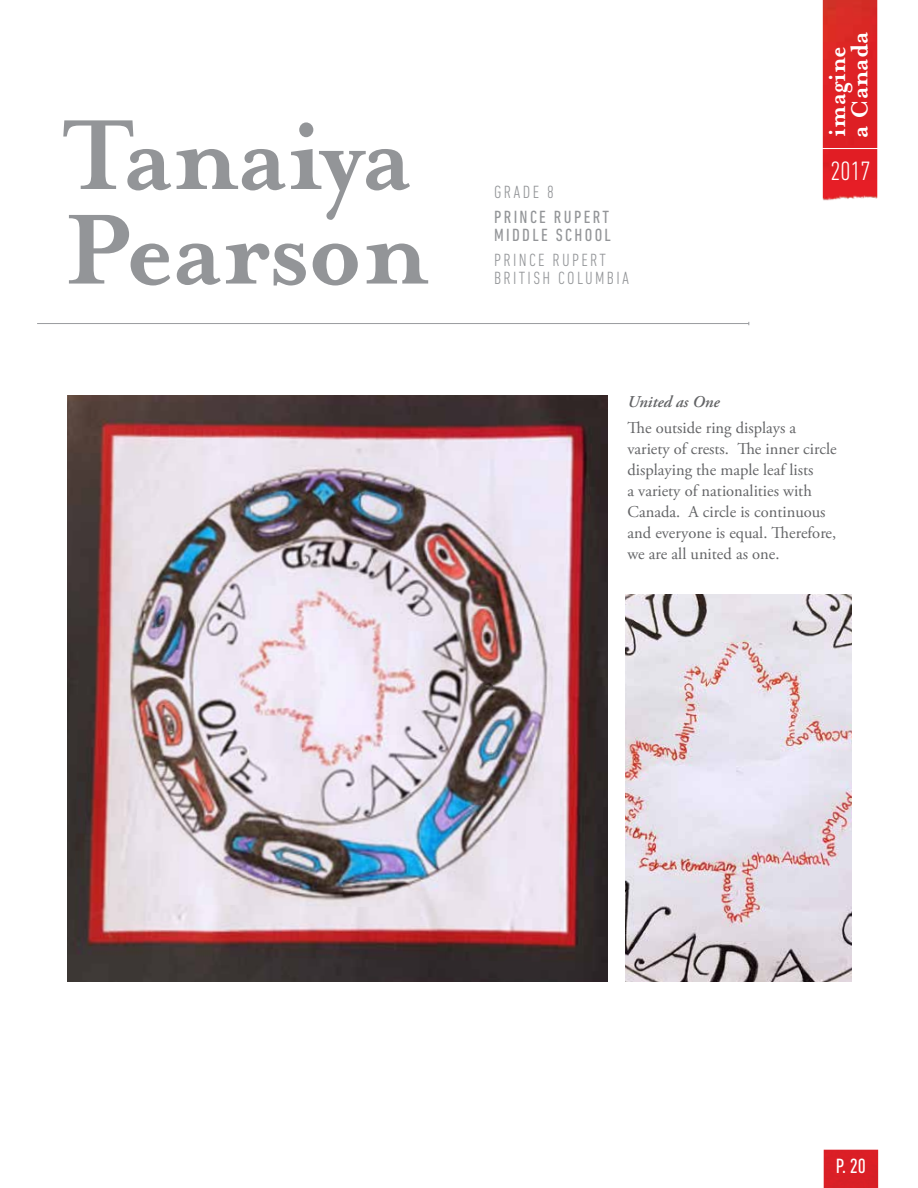
<style>
.page{position:relative;width:918px;height:1188px;background:#fff}
.page>*{position:absolute;margin:0;border:0;box-sizing:border-box;transform-origin:0 0}
.t1{font:700 114.3px/94.5px "Mrs Eaves";letter-spacing:-.01em;color:#939598}
.t2{font:700 27.9px "Mrs Eaves";letter-spacing:.01em;color:#fff;scale:.94 1}
.t3{font:700 27.6px "Mrs Eaves";color:#fff}
.t4{font:300 condensed 27px "DIN Next LT Pro";color:#fff}
.t5{font:condensed 21px "DIN Next LT Pro";color:#fff}
.t6{font:300 condensed 18px/18px "DIN Next LT Pro";letter-spacing:.13em;color:#939598}
.t7{font:condensed 18px/18px "DIN Next LT Pro";letter-spacing:.13em;color:#939598}
.t8{font:16.5px/21px "Adobe Garamond Pro";color:#636466}
.t9{font:italic 600 16.5px "Adobe Garamond Pro";color:#636466}
.s1{font-size:26.55px}
</style>
<div class="page">
<div style="left:824px;top:1150px;width:54px;height:38px;background:#da1f26"></div>
<img style="left:823px;top:0;width:54px;height:201px">
<hr style="left:802px;top:148px;width:84px;height:1px;background:#fff">
<hr style="left:37px;top:323px;width:712px;height:1px;background:#999b9e">
<img style="left:68px;top:395px;width:539px;height:587px">
<img style="left:626px;top:594px;width:225px;height:388px">
<h1 class="t1" style="left:62px;top:109px;width:368px">Tanaiya<br>Pearson</h1>
<h3 class="t3" style="left:843px;top:138px;width:108px;rotate:-90deg">a <span class="s1">C</span>anada</h3>
<h2 class="t2" style="left:821px;top:137px;width:98px;rotate:-90deg">imagine</h2>
<p class="t6" style="left:494px;top:183px;width:61px">GRADE 8</p>
<p class="t7" style="left:494px;top:208px;width:118px">PRINCE RUPERT<br>MIDDLE SCHOOL</p>
<p class="t6" style="left:494px;top:250px;width:137px">PRINCE RUPERT<br>BRITISH COLUMBIA</p>
<h3 class="t4" style="left:830px;top:155px;width:42px">2017</h3>
<p class="t9" style="left:628px;top:393px;width:94px">United as One</p>
<p class="t8" style="left:628px;top:418px;width:211px">The outside ring displays a variety of crests. The inner circle displaying the maple leaf lists<br>a variety of nationalities with<br>Canada. A circle is continuous and everyone is equal. Therefore, we are all united as one.</p>
<p class="t5" style="left:836px;top:1154px;width:31px">P. 20</p>
</div>
